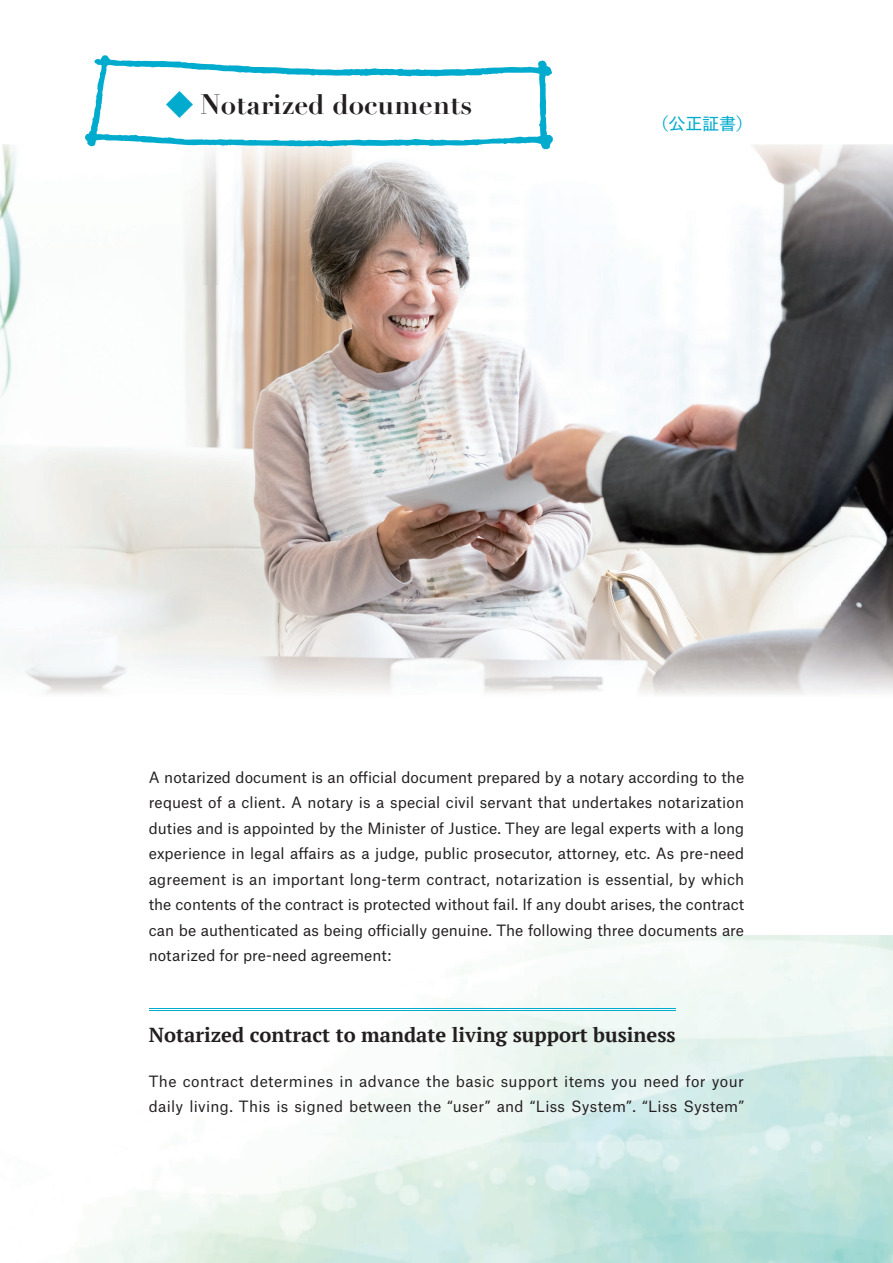
<style>
.page{position:relative;width:893px;height:1263px;background:#fff}
.page>*{position:absolute;margin:0;border:0;box-sizing:border-box;transform-origin:0 0}
.t1{font:700 27.6px "Didot";color:#231f20}
.t2{font:700 20.25px "PT Serif";color:#231f20}
.t3{font:600 16.95px "Yu Go Pr 6 N";color:#00abcd}
.t4{font:14.85px/25.5px "Atlas Grotesk";letter-spacing:.02em;color:#231f20;text-align:justify}
.s1{font-family:"Yu Go Pr 6 N";font-weight:500;color:#00abcd}
</style>
<div class="page">
<img style="left:0;top:145px;width:893px;height:550px">
<hr style="left:149px;top:1008px;width:527px;height:1px;background:#00abcd">
<hr style="left:149px;top:1010px;width:527px;height:1px;background:#00abcd">
<svg style="left:85px;top:55px;width:468px;height:94px"></svg>
<h1 class="t1" style="left:166px;top:87px;width:308px"><span class="s1">◆</span> Notarized documents</h1>
<p class="t3" style="left:652px;top:108px;width:103px">（公正証書）</p>
<p class="t4" style="left:149px;top:763px;width:597px">A notarized document is an official document prepared by a notary according to the request of a client. A notary is a special civil servant that undertakes notarization duties and is appointed by the Minister of Justice. They are legal experts with a long experience in legal affairs as a judge, public prosecutor, attorney, etc. As pre-need agreement is an important long-term contract, notarization is essential, by which the contents of the contract is protected without fail. If any doubt arises, the contract can be authenticated as being officially genuine. The following three documents are notarized for pre-need agreement:</p>
<h2 class="t2" style="left:149px;top:1021px;width:528px">Notarized contract to mandate living support business</h2>
<p class="t4" style="left:149px;top:1067px;width:597px">The contract determines in advance the basic support items you need for your daily living. This is signed between the “user” and “Liss System”. “Liss System”</p>
</div>
